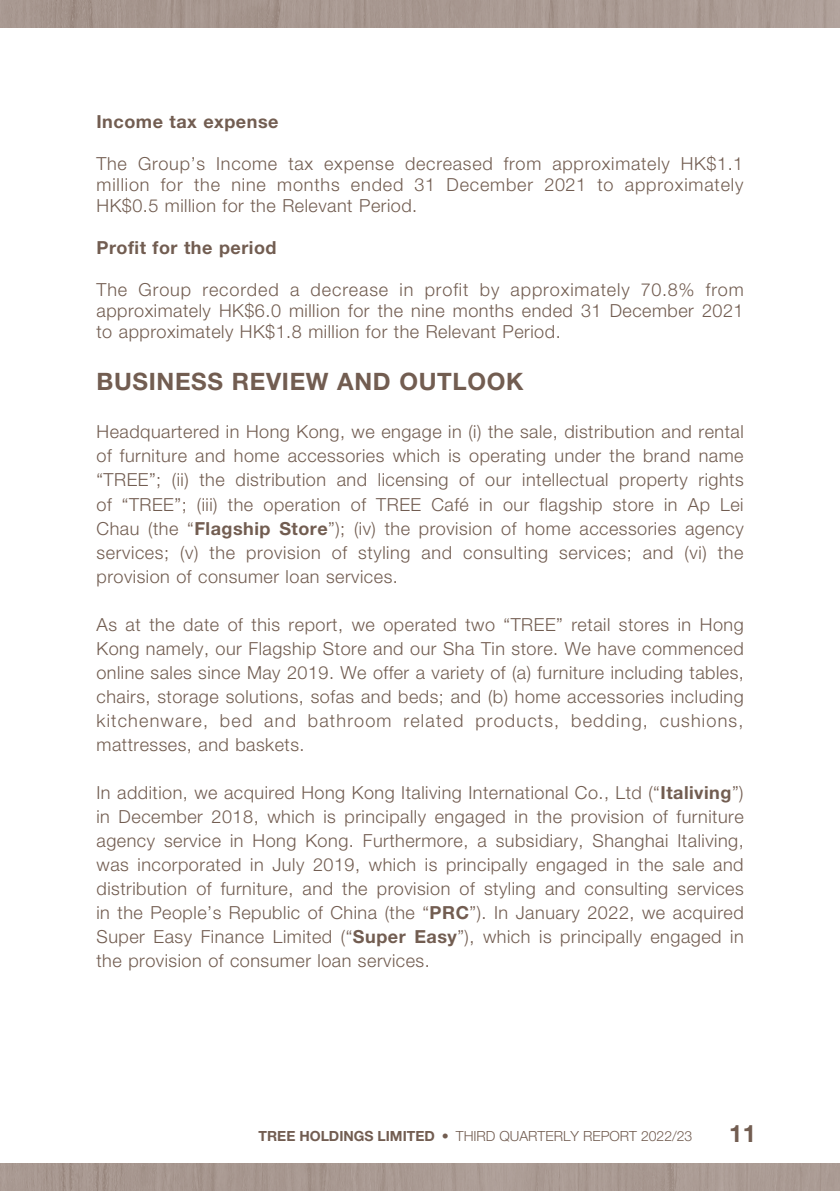
<style>
.page{position:relative;width:840px;height:1191px;background:#fff}
.page>*{position:absolute;margin:0;border:0;box-sizing:border-box;transform-origin:0 0}
.t1{font:700 24px "Helvetica Neue LT Std";letter-spacing:.03em;color:#725d51}
.t2{font:300 18px/24px "Helvetica Neue LT Std";letter-spacing:.03em;color:#725d51;text-align:justify}
.t3{font:700 18px "Helvetica Neue LT Std";letter-spacing:.03em;color:#725d51}
.t4{font:300 14px "Helvetica Neue LT Std";color:#725d51}
.s1{font-weight:700}
</style>
<div class="page">
<img style="left:0;top:0;width:839px;height:1191px">
<div style="left:0;top:28px;width:839px;height:1134px;background:#fff"></div>
<p class="t3" style="left:96px;top:111px;width:183px">Income tax expense</p>
<p class="t2" style="left:96px;top:153px;width:648px;line-height:21px">The Group’s Income tax expense decreased from approximately HK$1.1 million for the nine months ended 31 December 2021 to approximately HK$0.5 million for the Relevant Period.</p>
<p class="t3" style="left:96px;top:237px;width:181px">Profit for the period</p>
<p class="t2" style="left:96px;top:279px;width:648px;line-height:21px">The Group recorded a decrease in profit by approximately 70.8% from approximately HK$6.0 million for the nine months ended 31 December 2021 to approximately HK$1.8 million for the Relevant Period.</p>
<h1 class="t1" style="left:96px;top:367px;width:428px">BUSINESS REVIEW AND OUTLOOK</h1>
<p class="t2" style="left:96px;top:420px;width:648px">Headquartered in Hong Kong, we engage in (i) the sale, distribution and rental of furniture and home accessories which is operating under the brand name “TREE”; (ii) the distribution and licensing of our intellectual property rights of “TREE”; (iii) the operation of TREE Café in our flagship store in Ap Lei Chau (the “<span class="s1">Flagship Store</span>”); (iv) the provision of home accessories agency services; (v) the provision of styling and consulting services; and (vi) the provision of consumer loan services.</p>
<p class="t2" style="left:96px;top:612px;width:648px">As at the date of this report, we operated two “TREE” retail stores in Hong Kong namely, our Flagship Store and our Sha Tin store. We have commenced online sales since May 2019. We offer a variety of (a) furniture including tables, chairs, storage solutions, sofas and beds; and (b) home accessories including kitchenware, bed and bathroom related products, bedding, cushions, mattresses, and baskets.</p>
<p class="t2" style="left:96px;top:779px;width:648px">In addition, we acquired Hong Kong Italiving International Co., Ltd (“<span class="s1">Italiving</span>”) in December 2018, which is principally engaged in the provision of furniture agency service in Hong Kong. Furthermore, a subsidiary, Shanghai Italiving, was incorporated in July 2019, which is principally engaged in the sale and distribution of furniture, and the provision of styling and consulting services in the People’s Republic of China (the “<span class="s1">PRC</span>”). In January 2022, we acquired Super Easy Finance Limited (“<span class="s1">Super Easy</span>”), which is principally engaged in the provision of consumer loan services.</p>
<p class="t4" style="left:258px;top:1127px;width:435px"><span class="s1">TREE HOLDINGS LIMITED</span> • THIRD QUARTERLY REPORT 2022/23</p>
<h1 class="t1" style="left:729px;top:1118px;width:28px">11</h1>
</div>
